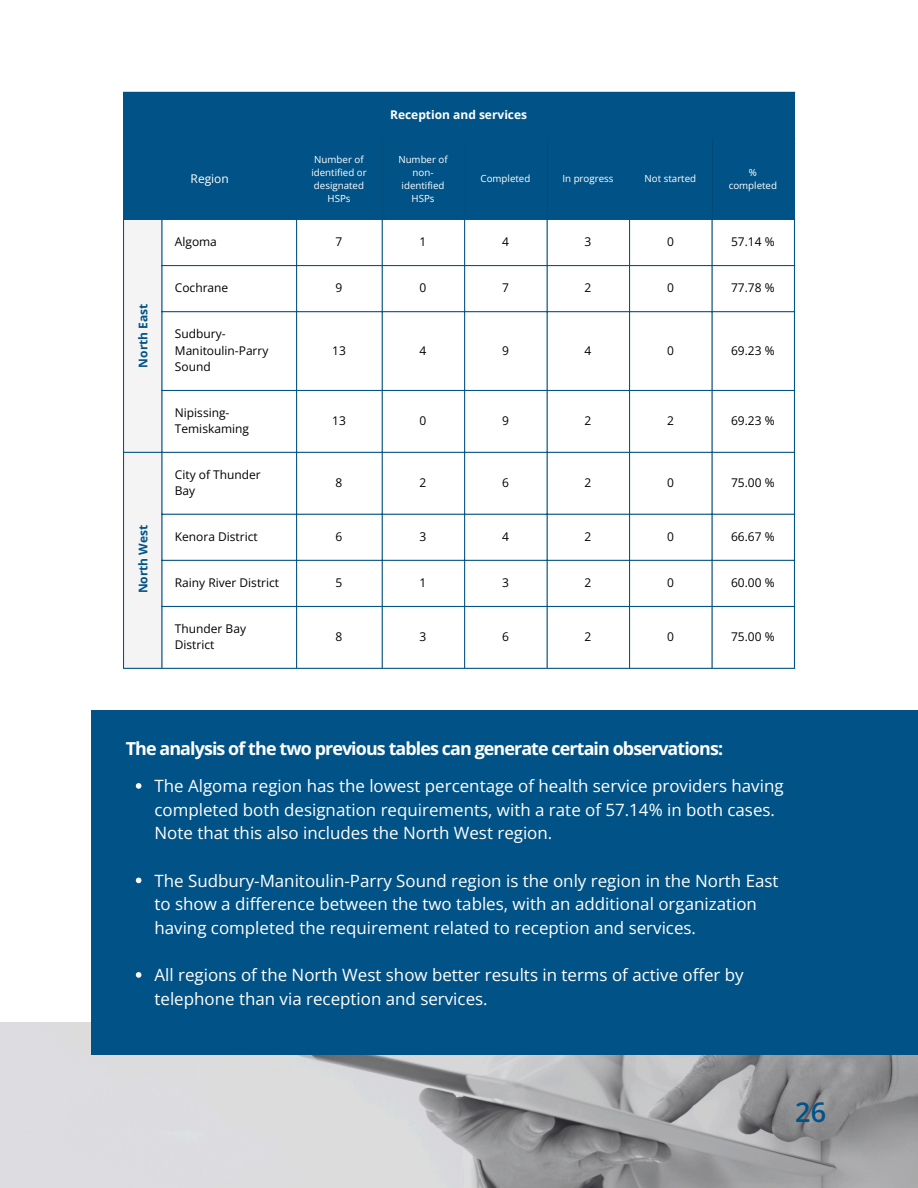
<style>
.page{position:relative;width:918px;height:1188px;background:#fff}
.page>*{position:absolute;margin:0;border:0;box-sizing:border-box;transform-origin:0 0}
.t1{font:600 27px "Open Sans";color:#015387}
.t2{font:700 17.85px "Open Sans";letter-spacing:-.05em;color:#fff}
.t3{font:16.95px/23.7px "Open Sans";color:#fff}
.t4{font:12px/16.2px "Open Sans";color:#000}
.t5{font:700 12px "Open Sans";color:#fff}
.t6{font:700 12px "Open Sans";color:#015387}
.t7{font:12px "Open Sans";color:#fff}
.t8{font:9.75px/13px "Open Sans";color:#fff;text-align:center}
</style>
<div class="page">
<div style="left:124px;top:93px;width:670px;height:126px;background:#015387"></div>
<div style="left:124px;top:220px;width:37px;height:448px;background:#f4f4f4"></div>
<svg style="left:163px;top:220px;width:631px;height:448px"></svg>
<hr style="left:123px;top:93px;width:1px;height:575px;background:#015387">
<hr style="left:161px;top:220px;width:2px;height:448px;background:#015387">
<hr style="left:296px;top:139px;width:1px;height:529px;background:#015387">
<hr style="left:382px;top:139px;width:1px;height:529px;background:#015387">
<hr style="left:464px;top:139px;width:1px;height:529px;background:#015387">
<hr style="left:547px;top:139px;width:1px;height:529px;background:#015387">
<hr style="left:629px;top:139px;width:1px;height:529px;background:#015387">
<hr style="left:711px;top:139px;width:2px;height:529px;background:#015387">
<hr style="left:794px;top:93px;width:1px;height:575px;background:#015387">
<hr style="left:123px;top:92px;width:672px;height:1px;background:#015387">
<hr style="left:123px;top:138px;width:672px;height:1px;background:#015387">
<hr style="left:123px;top:219px;width:672px;height:1px;background:#015387">
<hr style="left:161px;top:265px;width:634px;height:1px;background:#015387">
<hr style="left:161px;top:311px;width:634px;height:1px;background:#015387">
<hr style="left:161px;top:390px;width:634px;height:1px;background:#015387">
<hr style="left:123px;top:452px;width:672px;height:1px;background:#015387">
<hr style="left:161px;top:514px;width:634px;height:1px;background:#015387">
<hr style="left:161px;top:560px;width:634px;height:1px;background:#015387">
<hr style="left:161px;top:606px;width:634px;height:1px;background:#015387">
<hr style="left:123px;top:668px;width:672px;height:1px;background:#015387">
<img style="left:0;top:1022px;width:918px;height:166px">
<div style="left:92px;top:710px;width:826px;height:345px;background:#015387"></div>
<svg style="left:136px;top:783px;width:5px;height:6px"></svg>
<svg style="left:136px;top:878px;width:5px;height:5px"></svg>
<svg style="left:136px;top:972px;width:5px;height:6px"></svg>
<p class="t6" style="left:135px;top:368px;width:65px;rotate:-90deg">North East</p>
<p class="t6" style="left:135px;top:593px;width:70px;rotate:-90deg">North West</p>
<p class="t7" style="left:191px;top:170px;width:40px">Region</p>
<p class="t5" style="left:390px;top:106px;width:139px">Reception and services</p>
<p class="t8" style="left:311px;top:152px;width:57px">Number of identified or designated<br>HSPs</p>
<p class="t8" style="left:398px;top:152px;width:51px">Number of non&shy;identified<br>HSPs</p>
<p class="t8" style="left:481px;top:172px;width:51px">Completed</p>
<p class="t8" style="left:562px;top:172px;width:53px">In progress</p>
<p class="t8" style="left:645px;top:172px;width:53px">Not started</p>
<p class="t8" style="left:729px;top:165px;width:50px">% completed</p>
<p class="t4" style="left:175px;top:233px;width:44px">Algoma</p>
<p class="t4" style="left:336px;top:233px;width:8px">7</p>
<p class="t4" style="left:420px;top:233px;width:8px">1</p>
<p class="t4" style="left:502px;top:233px;width:8px">4</p>
<p class="t4" style="left:585px;top:233px;width:8px">3</p>
<p class="t4" style="left:667px;top:233px;width:8px">0</p>
<p class="t4" style="left:731px;top:233px;width:45px">57.14 %</p>
<p class="t4" style="left:175px;top:280px;width:55px">Cochrane</p>
<p class="t4" style="left:336px;top:280px;width:8px">9</p>
<p class="t4" style="left:420px;top:280px;width:8px">0</p>
<p class="t4" style="left:502px;top:280px;width:8px">7</p>
<p class="t4" style="left:585px;top:280px;width:8px">2</p>
<p class="t4" style="left:667px;top:280px;width:8px">0</p>
<p class="t4" style="left:731px;top:280px;width:45px">77.78 %</p>
<p class="t4" style="left:175px;top:326px;width:95px">Sudbury-<br>Manitoulin-Parry<br>Sound</p>
<p class="t4" style="left:332px;top:342px;width:15px">13</p>
<p class="t4" style="left:420px;top:342px;width:8px">4</p>
<p class="t4" style="left:502px;top:342px;width:8px">9</p>
<p class="t4" style="left:585px;top:342px;width:8px">4</p>
<p class="t4" style="left:667px;top:342px;width:8px">0</p>
<p class="t4" style="left:731px;top:342px;width:45px">69.23 %</p>
<p class="t4" style="left:175px;top:404px;width:76px">Nipissing-<br>Temiskaming</p>
<p class="t4" style="left:332px;top:413px;width:15px">13</p>
<p class="t4" style="left:420px;top:413px;width:8px">0</p>
<p class="t4" style="left:502px;top:413px;width:8px">9</p>
<p class="t4" style="left:585px;top:413px;width:8px">2</p>
<p class="t4" style="left:667px;top:413px;width:8px">2</p>
<p class="t4" style="left:731px;top:413px;width:45px">69.23 %</p>
<p class="t4" style="left:175px;top:466px;width:87px">City of Thunder<br>Bay</p>
<p class="t4" style="left:336px;top:474px;width:8px">8</p>
<p class="t4" style="left:420px;top:474px;width:8px">2</p>
<p class="t4" style="left:502px;top:474px;width:8px">6</p>
<p class="t4" style="left:585px;top:474px;width:8px">2</p>
<p class="t4" style="left:667px;top:474px;width:8px">0</p>
<p class="t4" style="left:731px;top:474px;width:45px">75.00 %</p>
<p class="t4" style="left:175px;top:528px;width:84px">Kenora District</p>
<p class="t4" style="left:336px;top:528px;width:8px">6</p>
<p class="t4" style="left:420px;top:528px;width:8px">3</p>
<p class="t4" style="left:502px;top:528px;width:8px">4</p>
<p class="t4" style="left:585px;top:528px;width:8px">2</p>
<p class="t4" style="left:667px;top:528px;width:8px">0</p>
<p class="t4" style="left:731px;top:528px;width:45px">66.67 %</p>
<p class="t4" style="left:175px;top:574px;width:106px">Rainy River District</p>
<p class="t4" style="left:336px;top:574px;width:8px">5</p>
<p class="t4" style="left:420px;top:574px;width:8px">1</p>
<p class="t4" style="left:502px;top:574px;width:8px">3</p>
<p class="t4" style="left:585px;top:574px;width:8px">2</p>
<p class="t4" style="left:667px;top:574px;width:8px">0</p>
<p class="t4" style="left:731px;top:574px;width:45px">60.00 %</p>
<p class="t4" style="left:175px;top:620px;width:73px">Thunder Bay<br>District</p>
<p class="t4" style="left:336px;top:629px;width:8px">8</p>
<p class="t4" style="left:420px;top:629px;width:8px">3</p>
<p class="t4" style="left:502px;top:629px;width:8px">6</p>
<p class="t4" style="left:585px;top:629px;width:8px">2</p>
<p class="t4" style="left:667px;top:629px;width:8px">0</p>
<p class="t4" style="left:731px;top:629px;width:45px">75.00 %</p>
<p class="t2" style="left:126px;top:736px;width:599px">The analysis of the two previous tables can generate certain observations:</p>
<h1 class="t3" style="left:154px;top:774px;width:631px">The Algoma region has the lowest percentage of health service providers having completed both designation requirements, with a rate of 57.14% in both cases.<br>Note that this also includes the North West region.</h1>
<p class="t3" style="left:154px;top:868px;width:626px">The Sudbury-Manitoulin-Parry Sound region is the only region in the North East to show a difference between the two tables, with an additional organization having completed the requirement related to reception and services.</p>
<p class="t3" style="left:154px;top:963px;width:591px">All regions of the North West show better results in terms of active offer by telephone than via reception and services.</p>
<p class="t1" style="left:795px;top:1093px;width:32px">26</p>
</div>
